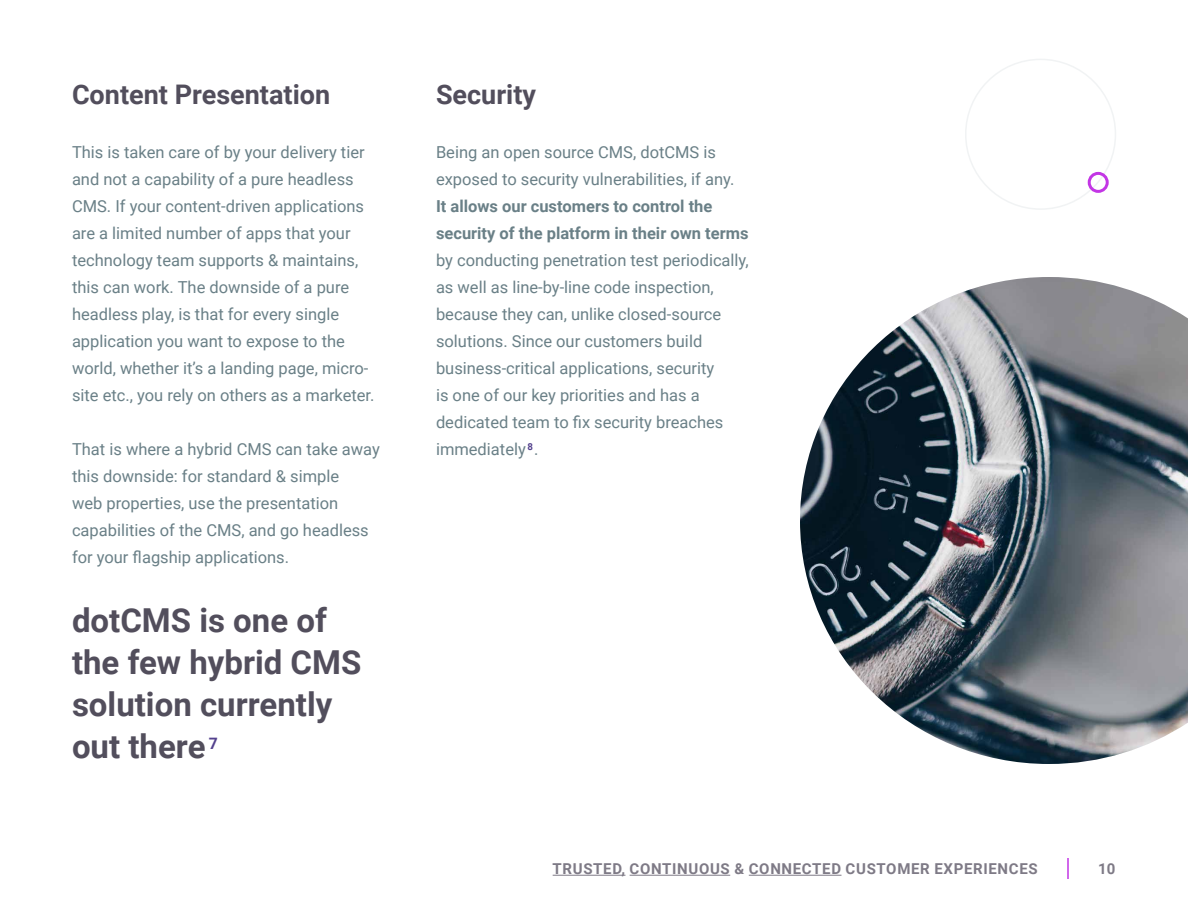
<style>
.page{position:relative;width:1188px;height:918px;background:#fff}
.page>*{position:absolute;margin:0;border:0;box-sizing:border-box;transform-origin:0 0}
.t1{font:700 33px/42px "Roboto";color:#524e5c}
.t2{font:700 27px "Roboto";color:#524e5c}
.t3{font:16.5px/27px "Roboto";color:#6a8087}
.t4{font:700 16.5px/27px "Roboto";color:#6a8087}
.t5{font:700 15px "Roboto";letter-spacing:.045em;color:#7e7a86}
</style>
<div class="page">
<hr style="left:1067px;top:858px;width:2px;height:21px;background:#c336e5">
<hr style="left:553px;top:875px;width:72px;height:1px;background:#7e7a86">
<hr style="left:630px;top:875px;width:100px;height:1px;background:#7e7a86">
<hr style="left:749px;top:875px;width:92px;height:1px;background:#7e7a86">
<img style="left:800px;top:277px;width:388px;height:487px">
<div style="left:1088px;top:172px;width:21px;height:21px;border:3px solid #c336e5;border-radius:50%"></div>
<h2 class="t2" style="left:72px;top:76px;width:260px">Content Presentation</h2>
<p class="t3" style="left:72px;top:138px;width:304px">This is taken care of by your delivery tier and not a capability of a pure headless CMS. If your content-driven applications are a limited number of apps that your technology team supports &amp; maintains, this can work. The downside of a pure headless play, is that for every single application you want to expose to the world, whether it’s a landing page, micro&shy;site etc., you rely on others as a marketer.</p>
<p class="t3" style="left:72px;top:435px;width:309px">That is where a hybrid CMS can take away this downside: for standard &amp; simple<br>web properties, use the presentation capabilities of the CMS, and go headless for your flagship applications.</p>
<h1 class="t1" style="left:72px;top:598px;width:291px">dotCMS is one of the few hybrid CMS solution currently out there <sup>7</sup></h1>
<h2 class="t2" style="left:436px;top:76px;width:102px">Security</h2>
<p class="t3" style="left:436px;top:138px;width:300px">Being an open source CMS, dotCMS is exposed to security vulnerabilities, if any.</p>
<p class="t4" style="left:436px;top:192px;width:314px">It allows our customers to control the security of the platform in their own terms</p>
<p class="t3" style="left:436px;top:246px;width:314px">by conducting penetration test periodically, as well as line-by-line code inspection, because they can, unlike closed-source solutions. Since our customers build business-critical applications, security<br>is one of our key priorities and has a dedicated team to fix security breaches immediately <sup>8</sup>.</p>
<p class="t5" style="left:553px;top:858px;width:487px">TRUSTED, CONTINUOUS &amp; CONNECTED CUSTOMER EXPERIENCES</p>
<p class="t5" style="left:1098px;top:858px;width:19px">10</p>
</div>
